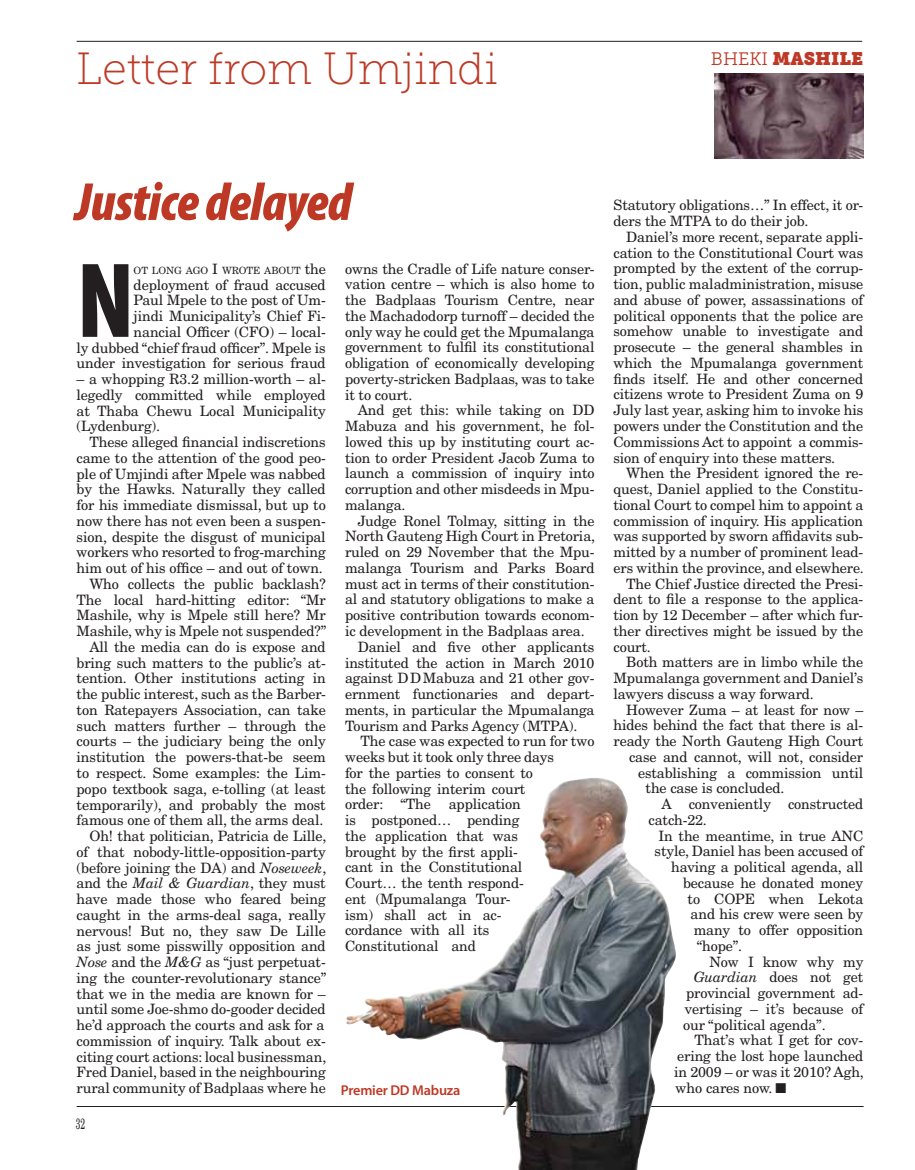
<style>
.page{position:relative;width:915px;height:1170px;background:#fff}
.page>*{position:absolute;margin:0;border:0;box-sizing:border-box;transform-origin:0 0}
.t1{font:900 condensed 107.7px "Myriad Pro";color:#231f20}
.t2{font:italic 900 condensed 54px "Myriad Pro";letter-spacing:-.01em;color:#bd3925}
.t3{font:45px "Museo Slab 100";color:#bd3925}
.t4{font:18px "Museo Slab";color:#bd3925}
.t5{font:15px "New Century Schlbk LT Std";color:#231f20;scale:.56 1}
.t6{font:14.25px/15.8px "New Century Schlbk LT Std";letter-spacing:-.01em;color:#231f20;text-align:justify}
.t7{font:600 14.25px "Myriad Pro";letter-spacing:-.015em;color:#bd3925}
.t8{font:10.05px "New Century Schlbk LT Std";letter-spacing:-.015em;color:#231f20}
.s1{font-family:"Museo Slab 300"}
.s2{font-size:14.25px}
.s3{font-style:italic}
</style>
<div class="page">
<hr style="left:77px;top:1105px;width:786px;height:1px;background:#231f20">
<hr style="left:77px;top:41px;width:784px;height:1px;background:#231f20">
<img style="left:714px;top:73px;width:148px;height:85px">
<img style="left:346px;top:779px;width:329px;height:390px">
<h3 class="t3" style="left:76px;top:44px;width:423px">Letter from Umjindi</h3>
<p class="t4" style="left:710px;top:48px;width:154px"><span class="s1">BHEKI</span> MASHILE</p>
<h2 class="t2" style="left:75px;top:167px;width:278px">Justice delayed</h2>
<h1 class="t1" style="left:77px;top:232px;width:59px">N</h1>
<p class="t8" style="left:134px;top:264px;width:194px">OT LONG AGO <span class="s2">I</span> WROTE ABOUT <span class="s2">the</span></p>
<p class="t6" style="left:77px;top:276px;width:251px;text-align:right">deployment of fraud accused<br>Paul Mpele to the post of Um-<br>jindi Municipality’s Chief Fi-<br>nancial Officer (CFO) – local-<br>ly dubbed “chief fraud officer”. Mpele is under investigation for serious fraud</p>
<p class="t6" style="left:77px;top:371px;width:251px">– a whopping R3.2 million-worth – al&shy;legedly committed while employed at Thaba Chewu Local Municipality (Lydenburg).</p>
<p class="t6" style="left:77px;top:434px;width:251px;text-align:right">These alleged financial indiscretions came to the attention of the good peo&shy;ple of Umjindi after Mpele was nabbed by the Hawks. Naturally they called for his immediate dismissal, but up to now there has not even been a suspen&shy;sion, despite the disgust of municipal workers who resorted to frog-marching him out of his office – and out of town.<br>Who collects the public backlash?<br>The local hard-hitting editor: “Mr Mashile, why is Mpele still here? Mr Mashile, why is Mpele not suspended?” All the media can do is expose and bring such matters to the public’s at&shy;tention. Other institutions acting in the public interest, such as the Barber&shy;ton Ratepayers Association, can take such matters further – through the courts – the judiciary being the only institution the powers-that-be seem to respect. Some examples: the Lim&shy;popo textbook saga, e-tolling (at least temporarily), and probably the most famous one of them all, the arms deal.<br>Oh! that politician, Patricia de Lille, of that nobody-little-opposition-party (before joining the DA) and <span class="s3">Noseweek</span>, and the <span class="s3">Mail &amp; Guardian</span>, they must have made those who feared being caught in the arms-deal saga, really nervous! But no, they saw De Lille as just some pisswilly opposition and <span class="s3">Nose</span> and the <span class="s3">M&amp;G</span> as “just perpetuat&shy;ing the counter-revolutionary stance” that we in the media are known for – until some Joe-shmo do-gooder decided he’d approach the courts and ask for a commission of inquiry. Talk about ex&shy;citing court actions: local businessman, Fred Daniel, based in the neighbouring rural community of Badplaas where he</p>
<p class="t5" style="left:76px;top:1114px;width:18px">32</p>
<p class="t6" style="left:345px;top:260px;width:251px">owns the Cradle of Life nature conser&shy;vation centre – which is also home to the Badplaas Tourism Centre, near the Machadodorp turnoff – decided the only way he could get the Mpumalanga government to fulfil its constitutional obligation of economically developing poverty-stricken Badplaas, was to take it to court.</p>
<p class="t6" style="left:345px;top:402px;width:251px;text-indent:13px">And get this: while taking on DD Mabuza and his government, he fol&shy;lowed this up by instituting court ac&shy;tion to order President Jacob Zuma to launch a commission of inquiry into corruption and other misdeeds in Mpu&shy;malanga.</p>
<p class="t6" style="left:357px;top:512px;width:238px">Judge Ronel Tolmay, sitting in the</p>
<p class="t6" style="left:345px;top:528px;width:251px">North Gauteng High Court in Pretoria,</p>
<p class="t6" style="left:345px;top:544px;width:251px">ruled on 29 November that the Mpu-</p>
<p class="t6" style="left:345px;top:560px;width:251px">malanga Tourism and Parks Board</p>
<p class="t6" style="left:345px;top:575px;width:251px">must act in terms of their constitution-</p>
<p class="t6" style="left:345px;top:591px;width:251px">al and statutory obligations to make a</p>
<p class="t6" style="left:345px;top:607px;width:251px">positive contribution towards econom-</p>
<p class="t6" style="left:345px;top:623px;width:241px">ic development in the Badplaas area.</p>
<p class="t6" style="left:357px;top:638px;width:238px">Daniel and five other applicants</p>
<p class="t6" style="left:345px;top:654px;width:251px">instituted the action in March 2010</p>
<p class="t6" style="left:345px;top:670px;width:251px">against DDMabuza and 21 other gov-</p>
<p class="t6" style="left:345px;top:686px;width:251px">ernment functionaries and depart-</p>
<p class="t6" style="left:345px;top:701px;width:251px">ments, in particular the Mpumalanga</p>
<p class="t6" style="left:345px;top:717px;width:234px">Tourism and Parks Agency (MTPA).</p>
<p class="t6" style="left:360px;top:733px;width:235px">The case was expected to run for two</p>
<p class="t6" style="left:345px;top:749px;width:210px">weeks but it took only three days</p>
<p class="t6" style="left:345px;top:764px;width:189px">for the parties to consent to</p>
<p class="t6" style="left:345px;top:780px;width:182px">the following interim court</p>
<p class="t6" style="left:345px;top:796px;width:87px">order: “The</p>
<p class="t6" style="left:345px;top:796px;width:180px;text-align:left;text-indent:104px">application is postponed… pending the application that was brought by the first appli&shy;cant in the Constitutional<br>Court… the tenth respond&shy;ent (Mpumalanga Tour&shy;ism) shall act in ac&shy;cordance with all its<br>Constitutional and</p>
<p class="t7" style="left:341px;top:1080px;width:121px">Premier DD Mabuza</p>
<p class="t6" style="left:613px;top:197px;width:251px">Statutory obligations…” In effect, it or&shy;ders the MTPA to do their job.</p>
<p class="t6" style="left:613px;top:229px;width:251px;text-indent:13px">Daniel’s more recent, separate appli&shy;cation to the Constitutional Court was prompted by the extent of the corrup&shy;tion, public maladministration, misuse and abuse of power, assassinations of political opponents that the police are somehow unable to investigate and prosecute – the general shambles in which the Mpumalanga government finds itself. He and other concerned citizens wrote to President Zuma on 9<br>July last year, asking him to invoke his powers under the Constitution and the Commissions Act to appoint a commis&shy;sion of enquiry into these matters.</p>
<p class="t6" style="left:626px;top:465px;width:238px">When the President ignored the re-</p>
<p class="t6" style="left:613px;top:481px;width:251px">quest, Daniel applied to the Constitu-</p>
<p class="t6" style="left:613px;top:497px;width:251px">tional Court to compel him to appoint a</p>
<p class="t6" style="left:613px;top:512px;width:251px">commission of inquiry. His application</p>
<p class="t6" style="left:613px;top:528px;width:251px">was supported by sworn affidavits sub-</p>
<p class="t6" style="left:613px;top:544px;width:251px">mitted by a number of prominent lead-</p>
<p class="t6" style="left:613px;top:559px;width:252px">ers within the province, and elsewhere.</p>
<p class="t6" style="left:626px;top:575px;width:238px">The Chief Justice directed the Presi-</p>
<p class="t6" style="left:613px;top:591px;width:251px">dent to file a response to the applica-</p>
<p class="t6" style="left:613px;top:607px;width:251px">tion by 12 December – after which fur-</p>
<p class="t6" style="left:613px;top:622px;width:251px">ther directives might be issued by the</p>
<p class="t6" style="left:613px;top:638px;width:39px">court.</p>
<p class="t6" style="left:626px;top:654px;width:238px">Both matters are in limbo while the</p>
<p class="t6" style="left:613px;top:670px;width:251px">Mpumalanga government and Daniel’s</p>
<p class="t6" style="left:613px;top:685px;width:202px">lawyers discuss a way forward.</p>
<p class="t6" style="left:626px;top:701px;width:238px">However Zuma – at least for now –</p>
<p class="t6" style="left:613px;top:717px;width:251px">hides behind the fact that there is al-</p>
<p class="t6" style="left:613px;top:733px;width:251px">ready the North Gauteng High Court</p>
<p class="t6" style="left:629px;top:748px;width:235px">case and cannot, will not, consider</p>
<p class="t6" style="left:638px;top:764px;width:227px">establishing a commission until</p>
<p class="t6" style="left:645px;top:780px;width:140px">the case is concluded.</p>
<p class="t6" style="left:661px;top:796px;width:203px">A conveniently constructed</p>
<p class="t6" style="left:648px;top:811px;width:60px">catch-22.</p>
<p class="t6" style="left:658px;top:827px;width:206px">In the meantime, in true ANC</p>
<p class="t6" style="left:654px;top:843px;width:210px">style, Daniel has been accused of</p>
<p class="t6" style="left:671px;top:859px;width:193px">having a political agenda, all</p>
<p class="t6" style="left:683px;top:874px;width:181px">because he donated money</p>
<p class="t6" style="left:687px;top:890px;width:177px">to COPE when Lekota</p>
<p class="t6" style="left:690px;top:906px;width:174px">and his crew were seen by</p>
<p class="t6" style="left:693px;top:922px;width:171px">many to offer opposition</p>
<p class="t6" style="left:696px;top:937px;width:47px">“hope”.</p>
<p class="t6" style="left:709px;top:953px;width:155px">Now I know why my</p>
<p class="t6" style="left:693px;top:969px;width:171px"><span class="s3">Guardian</span> does not get</p>
<p class="t6" style="left:686px;top:985px;width:179px">provincial government ad-</p>
<p class="t6" style="left:684px;top:1000px;width:180px">vertising – it’s because of</p>
<p class="t6" style="left:683px;top:1016px;width:144px">our “political agenda”.</p>
<p class="t6" style="left:694px;top:1032px;width:170px">That’s what I get for cov-</p>
<p class="t6" style="left:677px;top:1048px;width:187px">ering the lost hope launched</p>
<p class="t6" style="left:674px;top:1063px;width:191px">in 2009 – or was it 2010? Agh,</p>
<p class="t6" style="left:675px;top:1079px;width:112px">who cares now. ■</p>
</div>
